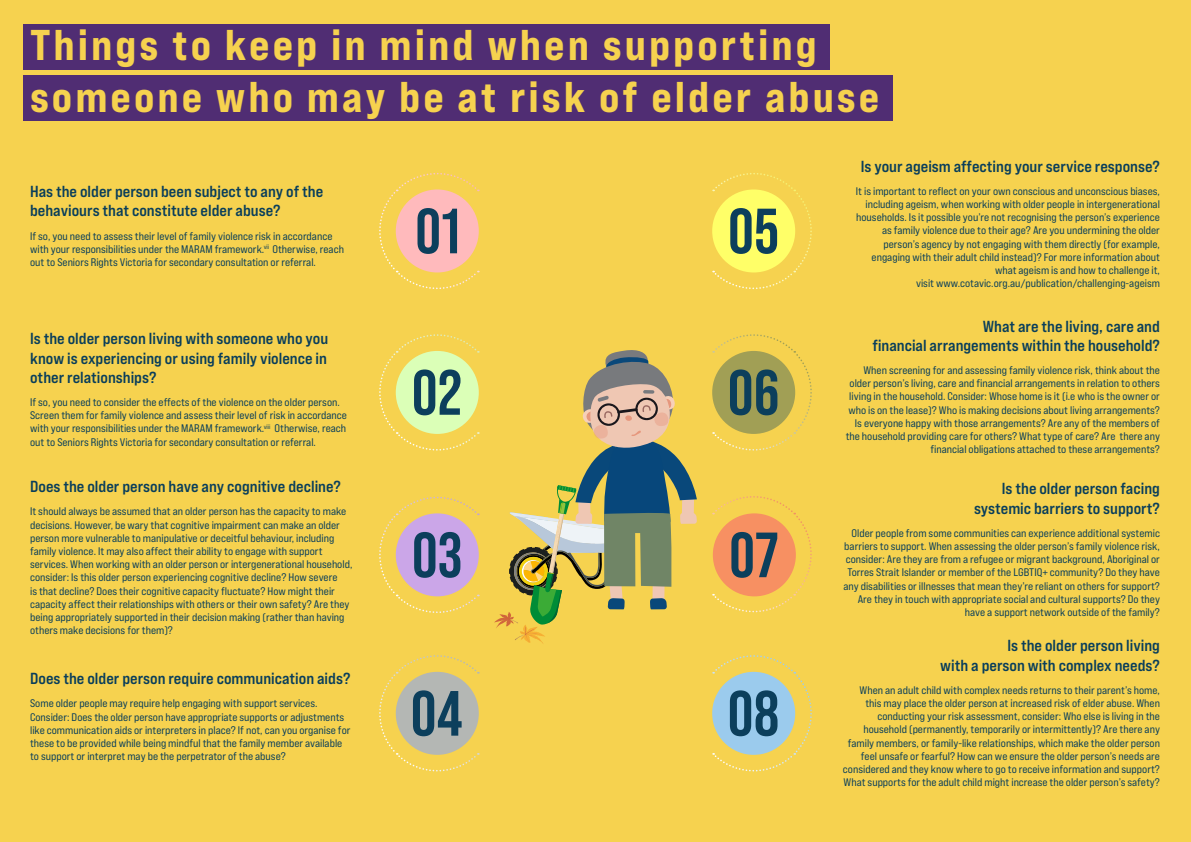
<style>
.page{position:relative;width:1191px;height:842px;background:#f6d24f}
.page>*{position:absolute;margin:0;border:0;box-sizing:border-box;transform-origin:0 0}
.t1{font:43px/51.6px "Bebas Neue Pro Exp Eb";letter-spacing:.07em;color:#f6d24f}
.t2{font:16px/19.2px "Bebas Neue Pro Exp Bd";color:#093e5b;text-align:right}
.t3{font:11px/13.2px "Bebas Neue Pro Exp Rg";color:#093e5b}
</style>
<div class="page">
<div style="left:23px;top:24px;width:806px;height:45px;background:#502d73"></div>
<div style="left:23px;top:75px;width:869px;height:45px;background:#502d73"></div>
<svg style="left:379px;top:172px;width:100px;height:117px"></svg>
<svg style="left:379px;top:334px;width:100px;height:117px"></svg>
<svg style="left:379px;top:496px;width:100px;height:117px"></svg>
<svg style="left:379px;top:655px;width:100px;height:117px"></svg>
<svg style="left:712px;top:655px;width:100px;height:117px"></svg>
<svg style="left:712px;top:334px;width:100px;height:117px"></svg>
<svg style="left:712px;top:496px;width:100px;height:117px"></svg>
<svg style="left:712px;top:173px;width:100px;height:117px"></svg>
<svg style="left:494px;top:350px;width:203px;height:294px"></svg>
<h1 class="t1" style="left:30px;top:18px;width:851px">Things to keep in mind when supporting someone who may be at risk of elder abuse</h1>
<h2 class="t2" style="left:30px;top:182px;width:295px;text-align:left">Has the older person been subject to any of the behaviours that constitute elder abuse?</h2>
<p class="t3" style="left:30px;top:229px;width:315px">If so, you need to assess their level of family violence risk in accordance with your responsibilities under the MARAM framework.<sup>vii</sup> Otherwise, reach out to Seniors Rights Victoria for secondary consultation or referral.</p>
<h2 class="t2" style="left:30px;top:329px;width:299px;text-align:justify">Is the older person living with someone who you know is experiencing or using family violence in other relationships?</h2>
<p class="t3" style="left:30px;top:395px;width:318px">If so, you need to consider the effects of the violence on the older person.<br>Screen them for family violence and assess their level of risk in accordance with your responsibilities under the MARAM framework.<sup>viii</sup> Otherwise, reach out to Seniors Rights Victoria for secondary consultation or referral.</p>
<h2 class="t2" style="left:30px;top:477px;width:312px">Does the older person have any cognitive decline?</h2>
<p class="t3" style="left:30px;top:505px;width:324px">It should always be assumed that an older person has the capacity to make decisions. However, be wary that cognitive impairment can make an older person more vulnerable to manipulative or deceitful behaviour, including family violence. It may also affect their ability to engage with support services. When working with an older person or intergenerational household, consider: Is this older person experiencing cognitive decline? How severe<br>is that decline? Does their cognitive capacity fluctuate? How might their capacity affect their relationships with others or their own safety? Are they being appropriately supported in their decision making (rather than having others make decisions for them)?</p>
<h2 class="t2" style="left:30px;top:669px;width:322px">Does the older person require communication aids?</h2>
<p class="t3" style="left:30px;top:697px;width:322px">Some older people may require help engaging with support services.<br>Consider: Does the older person have appropriate supports or adjustments like communication aids or interpreters in place? If not, can you organise for these to be provided while being mindful that the family member available to support or interpret may be the perpetrator of the abuse?</p>
<h2 class="t2" style="left:860px;top:156px;width:301px">Is your ageism affecting your service response?</h2>
<p class="t3" style="left:856px;top:184px;width:305px;text-align:right">It is important to reflect on your own conscious and unconscious biases, including ageism, when working with older people in intergenerational households. Is it possible you’re not recognising the person’s experience as family violence due to their age? Are you undermining the older person’s agency by not engaging with them directly (for example, engaging with their adult child instead)? For more information about what ageism is and how to challenge it,<br>visit www.cotavic.org.au/publication/challenging-ageism</p>
<h2 class="t2" style="left:872px;top:316px;width:289px">What are the living, care and<br>financial arrangements within the household?</h2>
<p class="t3" style="left:845px;top:363px;width:316px;text-align:right">When screening for and assessing family violence risk, think about the older person’s living, care and financial arrangements in relation to others living in the household. Consider: Whose home is it (i.e who is the owner or who is on the lease)? Who is making decisions about living arrangements?<br>Is everyone happy with those arrangements? Are any of the members of the household providing care for others? What type of care? Are there any financial obligations attached to these arrangements?</p>
<h2 class="t2" style="left:974px;top:479px;width:187px">Is the older person facing systemic barriers to support?</h2>
<p class="t3" style="left:843px;top:526px;width:318px;text-align:right">Older people from some communities can experience additional systemic barriers to support. When assessing the older person’s family violence risk, consider: Are they are from a refugee or migrant background, Aboriginal or Torres Strait Islander or member of the LGBTIQ+ community? Do they have any disabilities or illnesses that mean they’re reliant on others for support?<br>Are they in touch with appropriate social and cultural supports? Do they have a support network outside of the family?</p>
<h2 class="t2" style="left:940px;top:636px;width:221px">Is the older person living<br>with a person with complex needs?</h2>
<p class="t3" style="left:843px;top:683px;width:318px;text-align:right">When an adult child with complex needs returns to their parent’s home, this may place the older person at increased risk of elder abuse. When conducting your risk assessment, consider: Who else is living in the household (permanently, temporarily or intermittently)? Are there any family members, or family-like relationships, which make the older person feel unsafe or fearful? How can we ensure the older person’s needs are considered and they know where to go to receive information and support?<br>What supports for the adult child might increase the older person’s safety?</p>
</div>
